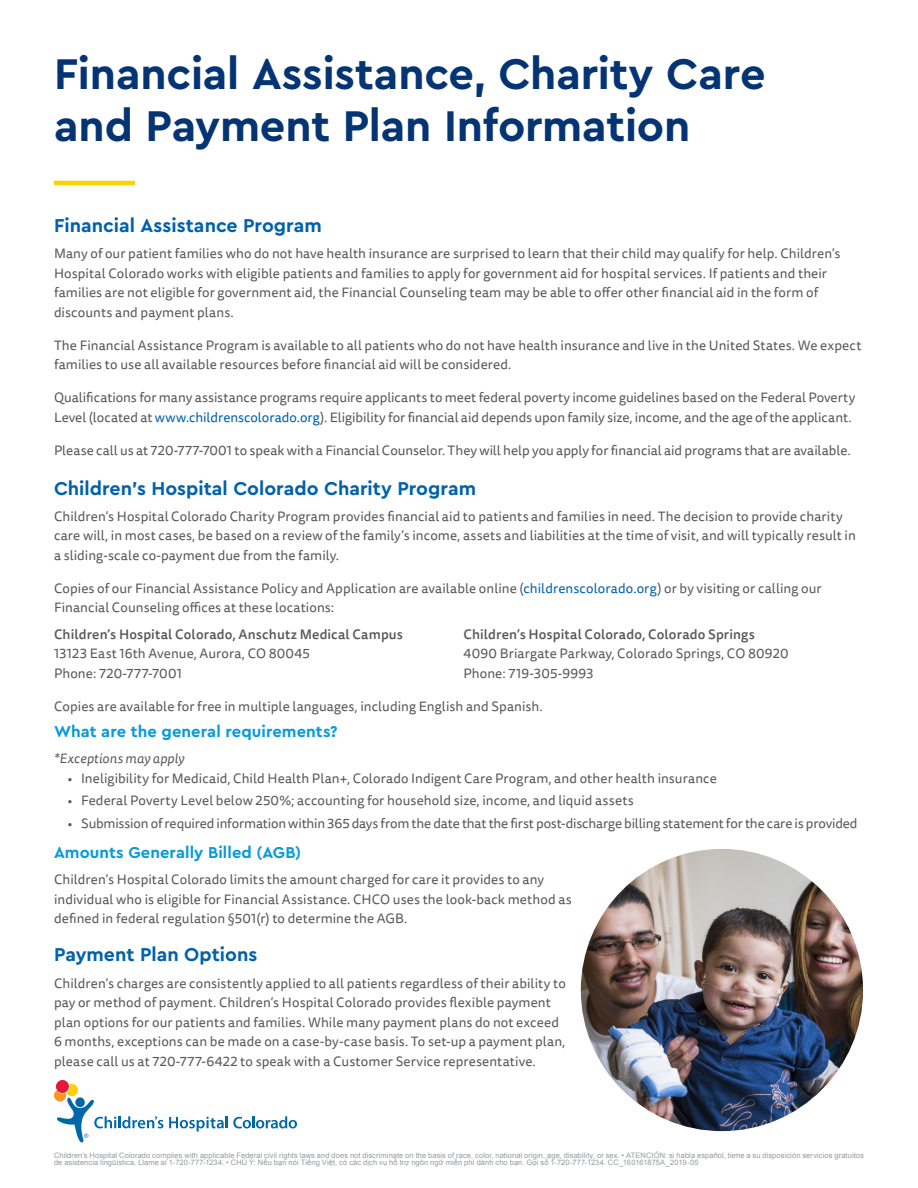
<style>
.page{position:relative;width:918px;height:1188px;background:#fff}
.page>*{position:absolute;margin:0;border:0;box-sizing:border-box;transform-origin:0 0}
.Large_Header{font:700 45px "Cera PRO";letter-spacing:-.005em;color:#053474}
.Second_Level_Header{font:700 19.5px "Cera PRO";color:#0161ab}
.Second_Level_Header-2{font:700 16.5px "Cera PRO";letter-spacing:.005em;color:#089ad9}
.Body_Copy_-_Preferre{font:13.5px/19.5px "Tisa Sans OT";letter-spacing:.005em;color:#57585a}
.Body_Copy_-_Preferre-2{font:13.5px "Tisa Sans OT";letter-spacing:-.015em;color:#57585a}
.Body_Copy_-_Preferre-3{font:italic 13.5px "Tisa Sans OT";letter-spacing:.01em;color:#57585a}
.Disclaimer_for_Secti{font:7.5px/7.5px "Arial";letter-spacing:.01em;color:#97999c}
.s1{color:#0161ab}
.s2{font-weight:500}
</style>
<div class="page">
<hr style="left:54px;top:181px;width:81px;height:4px;background:#fed105">
<img style="left:581px;top:849px;width:282px;height:282px;border-radius:141px">
<svg style="left:54px;top:1080px;width:109px;height:62px"></svg>
<svg style="left:169px;top:1116px;width:128px;height:16px"></svg>
<p class="Large_Header" style="left:54px;top:44px;width:713px">Financial Assistance, Charity Care</p>
<p class="Large_Header" style="left:54px;top:96px;width:638px">and Payment Plan Information</p>
<p class="Second_Level_Header" style="left:54px;top:213px;width:269px">Financial Assistance Program</p>
<p class="Body_Copy_-_Preferre" style="left:54px;top:245px;width:788px">Many of our patient families who do not have health insurance are surprised to learn that their child may qualify for help. Children’s Hospital Colorado works with eligible patients and families to apply for government aid for hospital services. If patients and their families are not eligible for government aid, the Financial Counseling team may be able to offer other financial aid in the form of discounts and payment plans.</p>
<p class="Body_Copy_-_Preferre" style="left:54px;top:336px;width:809px">The Financial Assistance Program is available to all patients who do not have health insurance and live in the United States. We expect families to use all available resources before financial aid will be considered.</p>
<p class="Body_Copy_-_Preferre" style="left:54px;top:389px;width:803px">Qualifications for many assistance programs require applicants to meet federal poverty income guidelines based on the Federal Poverty<br>Level (located at <span class="s1">www.childrenscolorado.org</span>). Eligibility for financial aid depends upon family size, income, and the age of the applicant.</p>
<p class="Body_Copy_-_Preferre" style="left:54px;top:441px;width:798px">Please call us at 720-777-7001 to speak with a Financial Counselor. They will help you apply for financial aid programs that are available.</p>
<p class="Second_Level_Header" style="left:54px;top:475px;width:424px">Children’s Hospital Colorado Charity Program</p>
<p class="Body_Copy_-_Preferre" style="left:54px;top:507px;width:803px">Children’s Hospital Colorado Charity Program provides financial aid to patients and families in need. The decision to provide charity care will, in most cases, be based on a review of the family’s income, assets and liabilities at the time of visit, and will typically result in a sliding-scale co-payment due from the family.</p>
<p class="Body_Copy_-_Preferre" style="left:54px;top:579px;width:769px">Copies of our Financial Assistance Policy and Application are available online (<span class="s1">childrenscolorado.org</span>) or by visiting or calling our<br>Financial Counseling offices at these locations:</p>
<p class="Body_Copy_-_Preferre" style="left:54px;top:625px;width:351px"><span class="s2">Children’s Hospital Colorado, Anschutz Medical Campus<br></span>13123 East 16th Avenue, Aurora, CO 80045<br>Phone: 720-777-7001</p>
<p class="Body_Copy_-_Preferre" style="left:464px;top:625px;width:327px"><span class="s2">Children’s Hospital Colorado, Colorado Springs<br></span>4090 Briargate Parkway, Colorado Springs, CO 80920<br>Phone: 719-305-9993</p>
<p class="Body_Copy_-_Preferre" style="left:54px;top:697px;width:490px">Copies are available for free in multiple languages, including English and Spanish.</p>
<p class="Second_Level_Header-2" style="left:54px;top:720px;width:285px">What are the general requirements?</p>
<p class="Body_Copy_-_Preferre-3" style="left:54px;top:750px;width:132px">*Exceptions may apply</p>
<p class="Body_Copy_-_Preferre" style="left:68px;top:769px;width:651px">• Ineligibility for Medicaid, Child Health Plan+, Colorado Indigent Care Program, and other health insurance</p>
<p class="Body_Copy_-_Preferre" style="left:68px;top:792px;width:568px">• Federal Poverty Level below 250%; accounting for household size, income, and liquid assets</p>
<p class="Body_Copy_-_Preferre-2" style="left:68px;top:815px;width:792px">• Submission of required information within 365 days from the date that the first post-discharge billing statement for the care is provided</p>
<p class="Second_Level_Header-2" style="left:54px;top:841px;width:249px">Amounts Generally Billed (AGB)</p>
<p class="Body_Copy_-_Preferre" style="left:54px;top:871px;width:519px">Children’s Hospital Colorado limits the amount charged for care it provides to any individual who is eligible for Financial Assistance. CHCO uses the look-back method as defined in federal regulation §501(r) to determine the AGB.</p>
<p class="Second_Level_Header" style="left:54px;top:942px;width:205px">Payment Plan Options</p>
<p class="Body_Copy_-_Preferre" style="left:54px;top:974px;width:513px">Children’s charges are consistently applied to all patients regardless of their ability to pay or method of payment. Children’s Hospital Colorado provides flexible payment plan options for our patients and families. While many payment plans do not exceed 6 months, exceptions can be made on a case-by-case basis. To set-up a payment plan, please call us at 720-777-6422 to speak with a Customer Service representative.</p>
<p class="Disclaimer_for_Secti" style="left:54px;top:1151px;width:811px">Children’s Hospital Colorado complies with applicable Federal civil rights laws and does not discriminate on the basis of race, color, national origin, age, disability, or sex. • ATENCIÓN: si habla español, tiene a su disposición servicios gratuitos de asistencia lingüística. Llame al 1-720-777-1234. • CHÚ Ý: Nếu bạn nói Tiếng Việt, có các dịch vụ hỗ trợ ngôn ngữ miễn phí dành cho bạn. Gọi số 1-720-777-1234. CC_160161875A_2019-05</p>
</div>
